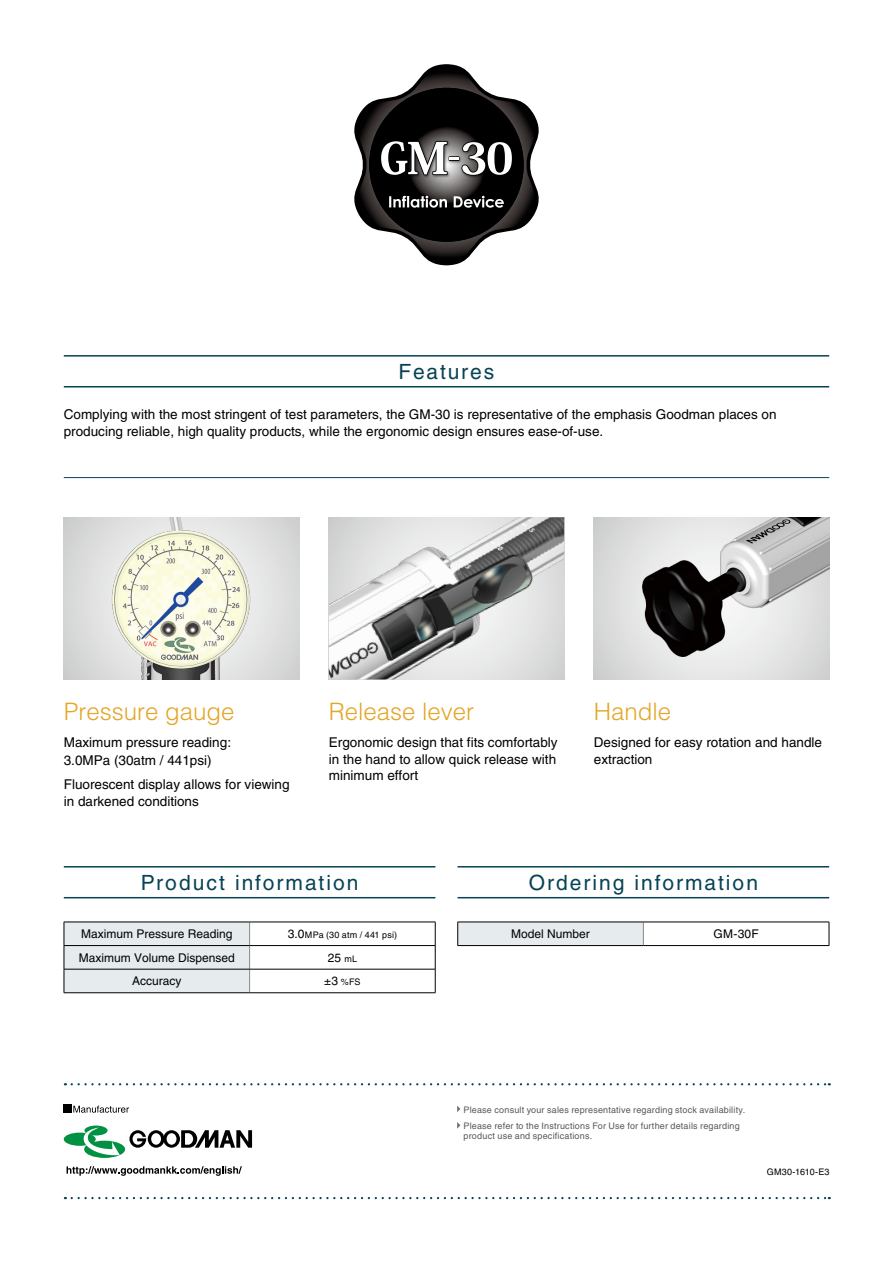
<style>
.page{position:relative;width:893px;height:1263px;background:#fff}
.page>*{position:absolute;margin:0;border:0;box-sizing:border-box;transform-origin:0 0}
.t1{font:300 24px "Helvetica";color:#e3a627}
.t2{font:21px "Helvetica";letter-spacing:.095em;color:#074356}
.t3{font:13.5px/16.5px "Helvetica";color:#000}
.t4{font:12px "Helvetica";color:#000}
.t5{font:9px/16px "Helvetica";letter-spacing:.02em;color:#595757}
.t6{font:9px "Helvetica";letter-spacing:.02em;color:#000}
</style>
<div class="page">
<hr style="left:64px;top:866px;width:371px;height:1px;background:#074356">
<hr style="left:458px;top:866px;width:371px;height:1px;background:#074356">
<hr style="left:64px;top:355px;width:765px;height:2px;background:#074356">
<hr style="left:64px;top:897px;width:371px;height:1px;background:#074356">
<hr style="left:458px;top:897px;width:371px;height:1px;background:#074356">
<hr style="left:64px;top:386px;width:765px;height:1px;background:#074356">
<hr style="left:64px;top:477px;width:765px;height:1px;background:#074356">
<svg style="left:72px;top:1083px;width:758px;height:2px"></svg>
<svg style="left:72px;top:1197px;width:758px;height:2px"></svg>
<svg style="left:457px;top:1105px;width:3px;height:7px"></svg>
<svg style="left:457px;top:1122px;width:3px;height:6px"></svg>
<div style="left:64px;top:1105px;width:8px;height:8px;background:#000"></div>
<svg style="left:73px;top:1105px;width:56px;height:8px"></svg>
<svg style="left:129px;top:1130px;width:123px;height:18px"></svg>
<svg style="left:84px;top:1125px;width:24px;height:10px"></svg>
<div style="left:64px;top:1132px;width:32px;height:14px;background:#009143;border-radius:50%"></div>
<svg style="left:84px;top:1141px;width:41px;height:17px"></svg>
<svg style="left:81px;top:1127px;width:39px;height:29px"></svg>
<svg style="left:67px;top:1166px;width:175px;height:10px"></svg>
<img style="left:64px;top:517px;width:235px;height:162px">
<img style="left:329px;top:517px;width:235px;height:162px">
<svg style="left:594px;top:517px;width:235px;height:162px"></svg>
<img style="left:643px;top:517px;width:186px;height:139px">
<svg style="left:64px;top:922px;width:372px;height:71px"></svg>
<hr style="left:64px;top:992px;width:186px;height:1px;background:#000">
<hr style="left:250px;top:992px;width:185px;height:1px;background:#000">
<div style="left:458px;top:922px;width:185px;height:23px;background:#e6ebee"></div>
<svg style="left:643px;top:923px;width:1px;height:22px"></svg>
<hr style="left:458px;top:922px;width:185px;height:1px;background:#000">
<svg style="left:457px;top:922px;width:1px;height:23px"></svg>
<hr style="left:643px;top:922px;width:186px;height:1px;background:#000">
<svg style="left:829px;top:922px;width:1px;height:23px"></svg>
<hr style="left:458px;top:945px;width:185px;height:1px;background:#000">
<hr style="left:643px;top:945px;width:186px;height:1px;background:#000">
<svg style="left:354px;top:64px;width:185px;height:201px"></svg>
<h2 class="t2" style="left:399px;top:359px;width:97px">Features</h2>
<p class="t3" style="left:64px;top:406px;width:714px">Complying with the most stringent of test parameters, the GM-30 is representative of the emphasis Goodman places on producing reliable, high quality products, while the ergonomic design ensures ease-of-use.</p>
<h1 class="t1" style="left:64px;top:697px;width:172px">Pressure gauge</h1>
<p class="t3" style="left:64px;top:734px;width:169px;line-height:18px">Maximum pressure reading:<br>3.0MPa (30atm / 441psi(</p>
<p class="t3" style="left:64px;top:776px;width:227px">Fluorescent display allows for viewing in darkened conditions</p>
<h1 class="t1" style="left:329px;top:697px;width:147px">Release lever</h1>
<p class="t3" style="left:329px;top:734px;width:230px;text-align:justify">Ergonomic design that fits comfortably in the hand to allow quick release with minimum effort</p>
<h1 class="t1" style="left:594px;top:697px;width:79px">Handle</h1>
<p class="t3" style="left:594px;top:734px;width:230px">Designed for easy rotation and handle extraction</p>
<h2 class="t2" style="left:141px;top:870px;width:86px">Product</h2>
<h2 class="t2" style="left:235px;top:870px;width:125px">information</h2>
<p class="t4" style="left:81px;top:927px;width:153px">Maximum Pressure Reading</p>
<p class="t4" style="left:288px;top:927px;width:18px">3.0</p>
<p class="t6" style="left:305px;top:930px;width:94px">MPa (30 atm / 441 psi(</p>
<p class="t4" style="left:79px;top:950px;width:158px">Maximum Volume Dispensed</p>
<p class="t4" style="left:328px;top:950px;width:15px">25</p>
<p class="t6" style="left:344px;top:953px;width:14px">mL</p>
<p class="t4" style="left:132px;top:974px;width:51px">Accuracy</p>
<p class="t4" style="left:324px;top:974px;width:15px">±3</p>
<p class="t6" style="left:341px;top:977px;width:21px">%FS</p>
<h2 class="t2" style="left:529px;top:870px;width:97px">Ordering</h2>
<h2 class="t2" style="left:635px;top:870px;width:125px">information</h2>
<p class="t4" style="left:511px;top:927px;width:80px">Model Number</p>
<p class="t4" style="left:713px;top:927px;width:47px">GM-30F</p>
<p class="t5" style="left:464px;top:1101px;width:283px">Please consult your sales representative regarding stock availability.<br>Please refer to the Instructions For Use for further details regarding</p>
<p class="t5" style="left:464px;top:1128px;width:130px">product use and specifications.</p>
<p class="t6" style="left:767px;top:1166px;width:64px">GM30-1610-E3</p>
</div>
